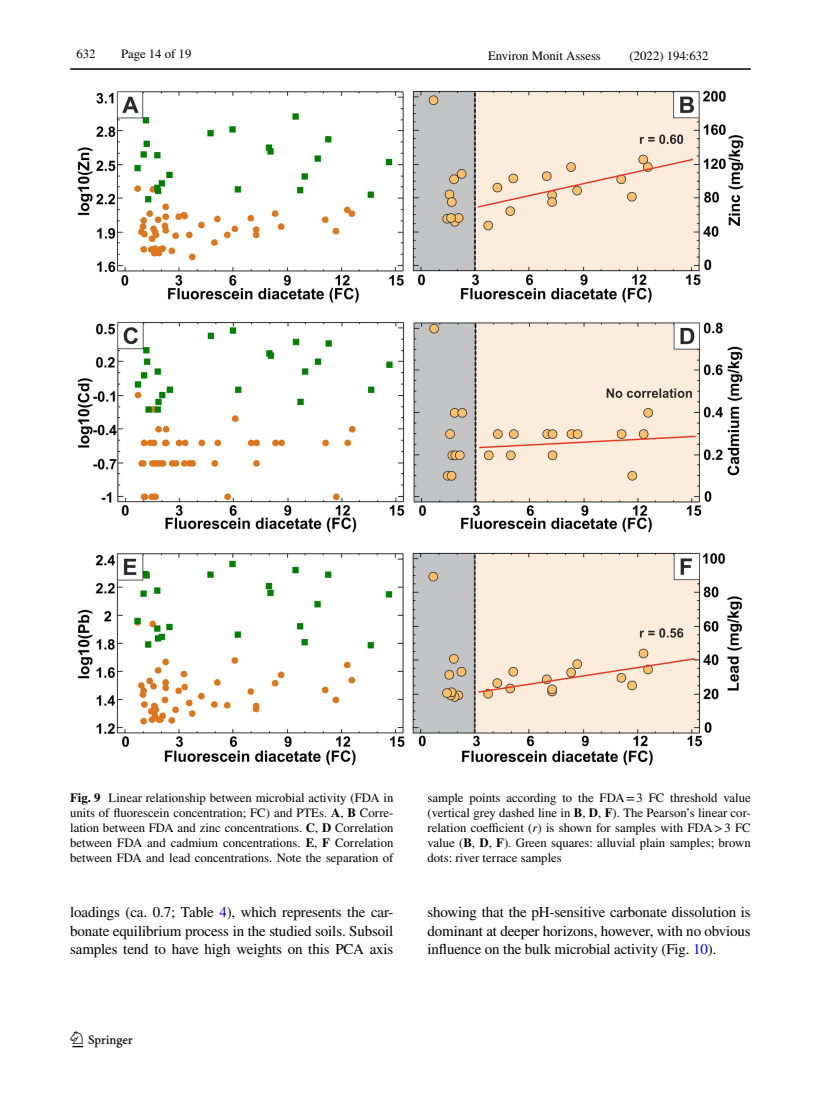
<style>
.page{position:relative;width:821px;height:1106px;background:#fff}
.page>*{position:absolute;margin:0;border:0;box-sizing:border-box;transform-origin:0 0}
.t1{font:22.5px "Springnew Regular 2";color:#000}
.t2{font:15px/18.8px "STIX";letter-spacing:-.01em;color:#000;text-align:justify}
.t3{font:12.75px/15px "STIX";color:#000;text-align:justify}
.s1{font-weight:700}
.s2{font-style:italic}
.s3{color:#00f}
</style>
<div class="page">
<hr style="left:70px;top:68px;width:680px;height:2px;background:#000">
<img style="left:77px;top:90px;width:667px;height:676px">
<p class="t3" style="left:77px;top:47px;width:21px">632</p>
<p class="t3" style="left:121px;top:47px;width:72px">Page 14 of 19</p>
<p class="t3" style="left:488px;top:49px;width:114px">Environ Monit Assess</p>
<p class="t3" style="left:629px;top:49px;width:80px">(2022) 194:632</p>
<p class="t3" style="left:70px;top:791px;width:325px"><span class="s1">Fig. 9</span> Linear relationship between microbial activity (FDA in units of fluorescein concentration; FC) and PTEs. <span class="s1">A</span>, <span class="s1">B</span> Corre&shy;lation between FDA and zinc concentrations. <span class="s1">C</span>, <span class="s1">D</span> Correlation between FDA and cadmium concentrations. <span class="s1">E</span>, <span class="s1">F</span> Correlation between FDA and lead concentrations. Note the separation of</p>
<p class="t3" style="left:427px;top:791px;width:325px">sample points according to the FDA=3 FC threshold value (vertical grey dashed line in <span class="s1">B</span>, <span class="s1">D</span>, <span class="s1">F</span>). The Pearson’s linear cor&shy;relation coefficient (<span class="s2">r</span>) is shown for samples with FDA&gt;3 FC value (<span class="s1">B</span>, <span class="s1">D</span>, <span class="s1">F</span>). Green squares: alluvial plain samples; brown dots: river terrace samples</p>
<p class="t2" style="left:70px;top:903px;width:325px">loadings (ca. 0.7; Table <span class="s3">4</span>), which represents the car&shy;bonate equilibrium process in the studied soils. Subsoil samples tend to have high weights on this PCA axis</p>
<p class="t2" style="left:427px;top:903px;width:325px">showing that the pH-sensitive carbonate dissolution is dominant at deeper horizons, however, with no obvious influence on the bulk microbial activity (Fig. <span class="s3">10</span>).</p>
<h1 class="t1" style="left:72px;top:1031px;width:62px">1 3</h1>
</div>
